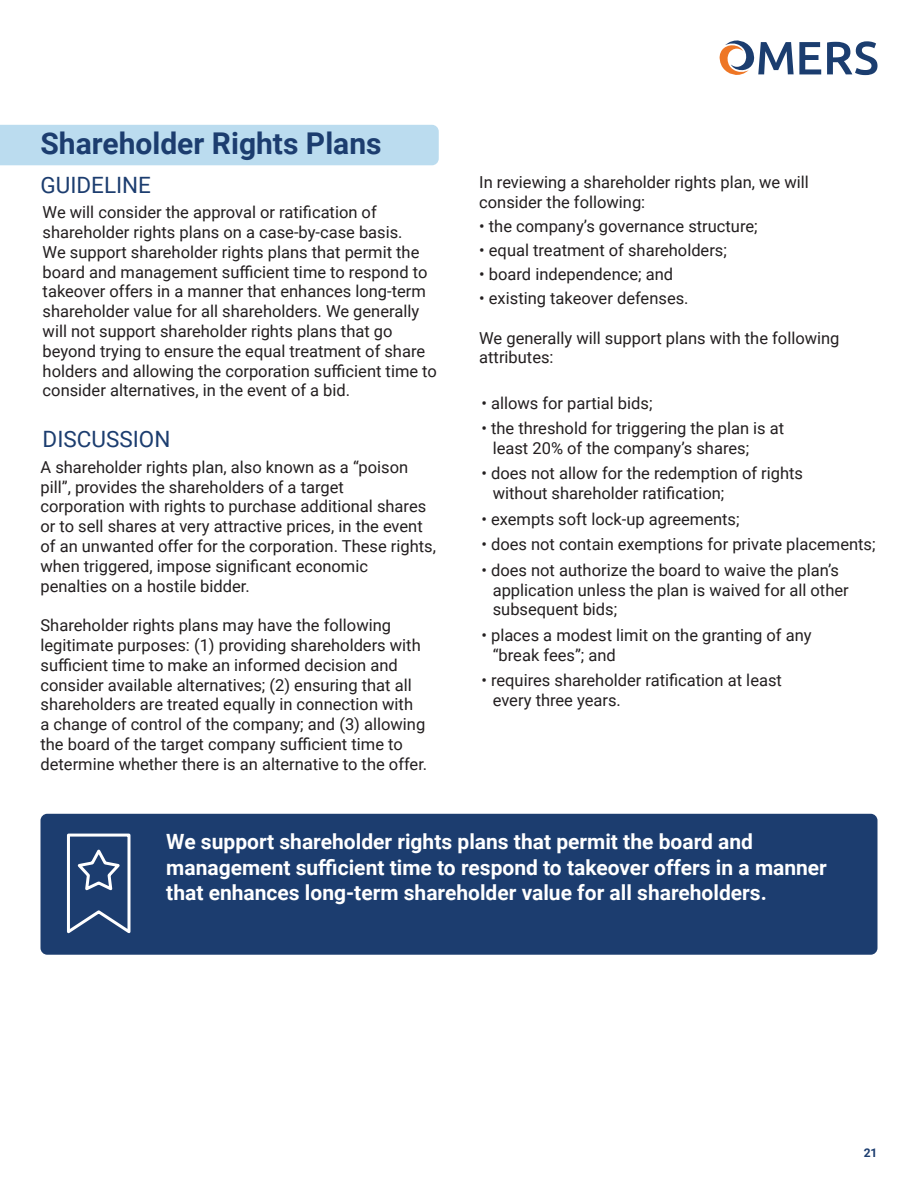
<style>
.page{position:relative;width:918px;height:1188px;background:#fff}
.page>*{position:absolute;margin:0;border:0;box-sizing:border-box;transform-origin:0 0}
.t1{font:700 30px "Roboto";color:#1c3d6f}
.t2{font:22.5px "Roboto";color:#1c3d6f}
.t3{font:700 21px/25.2px "Roboto";color:#fff}
.t4{font:16.5px/19.8px "Roboto";color:#231f20}
.t5{font:700 12px "Roboto";color:#1c3d6f}
</style>
<div class="page">
<div style="left:0;top:125px;width:439px;height:40px;background:#bbdcef"></div>
<svg style="left:827px;top:41px;width:50px;height:34px"></svg>
<svg style="left:720px;top:40px;width:101px;height:35px"></svg>
<div style="left:40px;top:814px;width:838px;height:141px;background:#1c3d6f;border-radius:7px"></div>
<svg style="left:67px;top:833px;width:64px;height:101px"></svg>
<h1 class="t1" style="left:40px;top:123px;width:343px">Shareholder Rights Plans</h1>
<h2 class="t2" style="left:40px;top:169px;width:112px">GUIDELINE</h2>
<p class="t4" style="left:43px;top:202px;width:396px">We will consider the approval or ratification of shareholder rights plans on a case-by-case basis.<br>We support shareholder rights plans that permit the board and management sufficient time to respond to takeover offers in a manner that enhances long-term shareholder value for all shareholders. We generally will not support shareholder rights plans that go beyond trying to ensure the equal treatment of share holders and allowing the corporation sufficient time to consider alternatives, in the event of a bid.</p>
<h2 class="t2" style="left:43px;top:424px;width:129px">DISCUSSION</h2>
<p class="t4" style="left:40px;top:456px;width:397px">A shareholder rights plan, also known as a “poison pill”, provides the shareholders of a target<br>corporation with rights to purchase additional shares or to sell shares at very attractive prices, in the event of an unwanted offer for the corporation. These rights, when triggered, impose significant economic penalties on a hostile bidder.</p>
<p class="t4" style="left:40px;top:615px;width:388px">Shareholder rights plans may have the following legitimate purposes: (1) providing shareholders with sufficient time to make an informed decision and consider available alternatives; (2) ensuring that all shareholders are treated equally in connection with<br>a change of control of the company; and (3) allowing the board of the target company sufficient time to determine whether there is an alternative to the offer.</p>
<p class="t4" style="left:479px;top:172px;width:331px">In reviewing a shareholder rights plan, we will consider the following:</p>
<p class="t4" style="left:479px;top:216px;width:280px">• the company’s governance structure;</p>
<p class="t4" style="left:479px;top:240px;width:249px">• equal treatment of shareholders;</p>
<p class="t4" style="left:479px;top:264px;width:195px">• board independence; and</p>
<p class="t4" style="left:479px;top:288px;width:211px">• existing takeover defenses.</p>
<p class="t4" style="left:479px;top:327px;width:362px">We generally will support plans with the following attributes:</p>
<p class="t4" style="left:481px;top:392px;width:173px">• allows for partial bids;</p>
<p class="t4" style="left:493px;top:418px;width:293px;text-indent:-11px">• the threshold for triggering the plan is at least 20% of the company’s shares;</p>
<p class="t4" style="left:493px;top:463px;width:312px;text-indent:-11px">• does not allow for the redemption of rights without shareholder ratification;</p>
<p class="t4" style="left:481px;top:508px;width:260px">• exempts soft lock-up agreements;</p>
<p class="t4" style="left:481px;top:534px;width:396px">• does not contain exemptions for private placements;</p>
<p class="t4" style="left:493px;top:559px;width:357px;text-indent:-11px">• does not authorize the board to waive the plan’s application unless the plan is waived for all other subsequent bids;</p>
<p class="t4" style="left:493px;top:624px;width:320px;text-indent:-11px">• places a modest limit on the granting of any “break fees”; and</p>
<p class="t4" style="left:493px;top:670px;width:291px;text-indent:-11px">• requires shareholder ratification at least every three years.</p>
<p class="t3" style="left:166px;top:828px;width:662px">We support shareholder rights plans that permit the board and management sufficient time to respond to takeover offers in a manner that enhances long-term shareholder value for all shareholders.</p>
<p class="t5" style="left:864px;top:1144px;width:15px">21</p>
</div>
